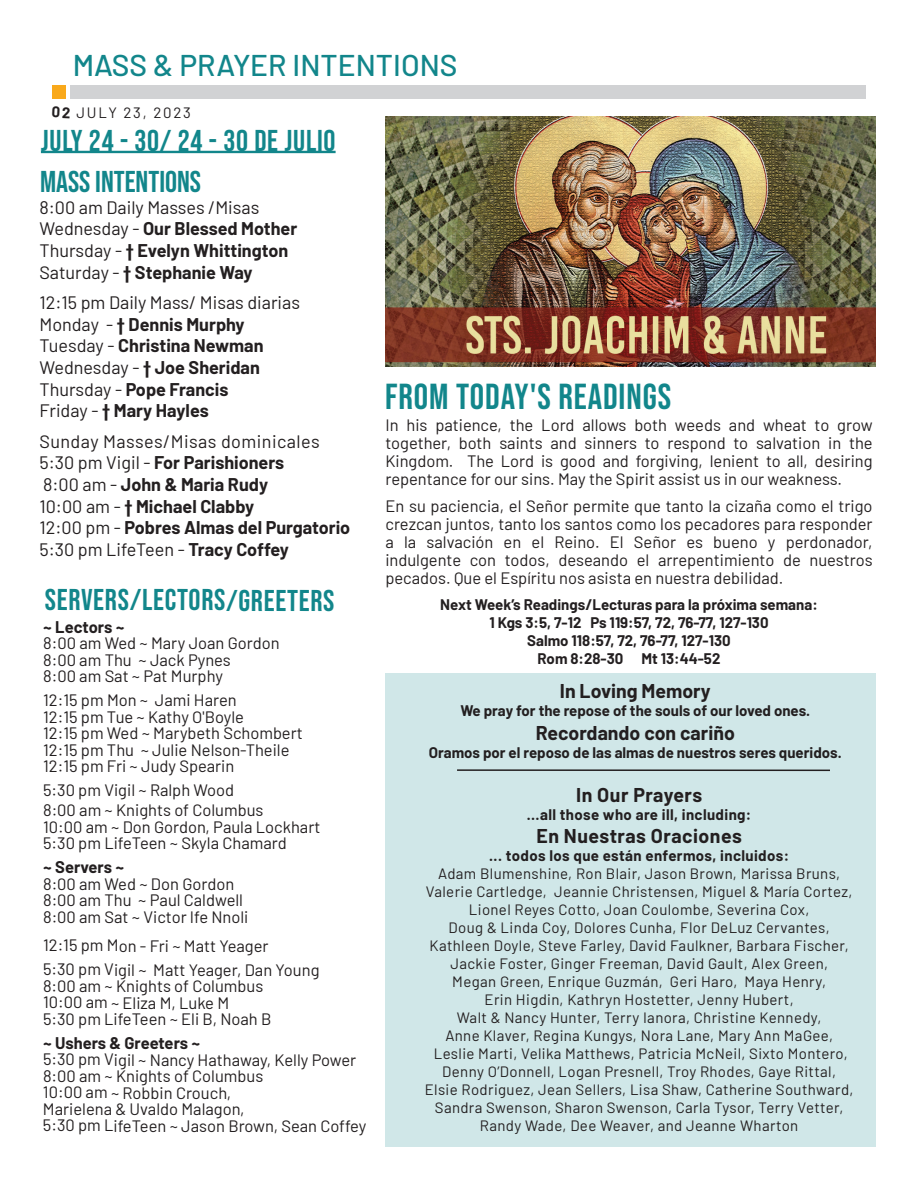
<style>
.page{position:relative;width:918px;height:1188px;background:#fff}
.page>*{position:absolute;margin:0;border:0;box-sizing:border-box;transform-origin:0 0}
.Header_1{font:36px "Bebas Neue";letter-spacing:.025em;color:#12868b}
.Header_1-2{font:30px "Bebas Neue";letter-spacing:.02em;color:#12868b}
.OliveGreen_pg_header{font:500 30px "Barlow";color:#12868b}
.Olive_Green_7c0e0cc0{font:30px "Bebas Neue";color:#12868b}
.Main_Body_Text{font:700 19.5px "Barlow";color:#231f20}
.Subheader_Secondary{font:700 19.5px "Barlow";letter-spacing:.025em;color:#231f20}
.Main_Body_Text-2{font:700 18px "Barlow";color:#231f20}
.Main_Body_Text-3{font:18px "Barlow";color:#231f20}
.Subheader_1{font:18px "Barlow";letter-spacing:.025em;color:#231f20}
.olive_green_sub_head{font:18px "Barlow";color:#231f20}
.Main_Body_Text-4{font:16.5px/18px "Barlow";color:#231f20;text-align:justify}
.Main_Body_Text-5{font:700 16.5px "Barlow";color:#231f20}
.Subheader_Secondary-2{font:15px/18px "Barlow";letter-spacing:.025em;color:#231f20;text-align:center}
.Main_Body_Text-6{font:700 15px "Barlow";color:#231f20}
.Subheader_Secondary-3{font:700 15px "Barlow";letter-spacing:.025em;color:#231f20}
.Page_Subhead_Even{font:15px "Barlow";letter-spacing:.12em;color:#231f20}
.s1{font-weight:400}
.s2{font-weight:700}
</style>
<div class="page">
<div style="left:385px;top:674px;width:491px;height:473px;background:#d0e7e8"></div>
<hr style="left:457px;top:769px;width:373px;height:2px;background:#231f20">
<div style="left:71px;top:85px;width:795px;height:14px;background:#d1d2d4"></div>
<div style="left:52px;top:85px;width:13px;height:14px;background:#f9a91b"></div>
<hr style="left:41px;top:151px;width:295px;height:2px;background:#12868b">
<img style="left:385px;top:116px;width:491px;height:250px">
<p class="OliveGreen_pg_header" style="left:73px;top:44px;width:386px">MASS &amp; PRAYER INTENTIONS</p>
<p class="Page_Subhead_Even" style="left:76px;top:101px;width:116px">JULY 23, 2023</p>
<p class="Header_1-2" style="left:41px;top:123px;width:296px">JULY 24 - 30/ 24 - 30 DE JULIO</p>
<p class="Olive_Green_7c0e0cc0" style="left:40px;top:165px;width:163px">MASS INTENTIONS</p>
<p class="olive_green_sub_head" style="left:40px;top:194px;width:221px">8:00 am Daily Masses /Misas</p>
<p class="Main_Body_Text-2" style="left:40px;top:216px;width:259px"><span class="s1">Wednesday -</span> Our Blessed Mother</p>
<p class="Main_Body_Text-2" style="left:40px;top:237px;width:250px"><span class="s1">Thursday -</span> † Evelyn Whittington</p>
<p class="Main_Body_Text-2" style="left:40px;top:259px;width:215px"><span class="s1">Saturday -</span> † Stephanie Way</p>
<p class="Main_Body_Text-3" style="left:40px;top:290px;width:262px">12:15 pm Daily Mass/ Misas diarias</p>
<p class="Main_Body_Text-2" style="left:40px;top:311px;width:207px"><span class="s1">Monday -</span> † Dennis Murphy</p>
<p class="Main_Body_Text-2" style="left:40px;top:333px;width:226px"><span class="s1">Tuesday -</span> Christina Newman</p>
<p class="Main_Body_Text-2" style="left:40px;top:354px;width:222px"><span class="s1">Wednesday -</span> † Joe Sheridan</p>
<p class="Main_Body_Text-2" style="left:40px;top:376px;width:191px"><span class="s1">Thursday -</span> Pope Francis</p>
<p class="Main_Body_Text-2" style="left:40px;top:397px;width:171px"><span class="s1">Friday -</span> † Mary Hayles</p>
<p class="Subheader_1" style="left:40px;top:428px;width:282px">Sunday Masses/Misas dominicales</p>
<p class="Main_Body_Text-2" style="left:40px;top:450px;width:246px"><span class="s1">5:30 pm Vigil -</span> For Parishioners</p>
<p class="Main_Body_Text-2" style="left:43px;top:471px;width:226px"><span class="s1">8:00 am -</span> John &amp; Maria Rudy</p>
<p class="Main_Body_Text-2" style="left:40px;top:493px;width:216px"><span class="s1">10:00 am -</span> † Michael Clabby</p>
<p class="Main_Body_Text-2" style="left:40px;top:514px;width:312px"><span class="s1">12:00 pm -</span> Pobres Almas del Purgatorio</p>
<p class="Main_Body_Text-3" style="left:40px;top:536px;width:251px">5:30 pm LifeTeen - <span class="s2">Tracy Coffey</span></p>
<p class="Header_1-2" style="left:45px;top:583px;width:291px">SERVERS/LECTORS/GREETERS</p>
<p class="Main_Body_Text-5" style="left:43px;top:615px;width:83px">~ Lectors ~</p>
<p class="Main_Body_Text-4" style="left:43px;top:633px;width:238px">8:00 am Wed ~ Mary Joan Gordon</p>
<p class="Main_Body_Text-4" style="left:43px;top:650px;width:189px">8:00 am Thu ~ Jack Pynes</p>
<p class="Main_Body_Text-4" style="left:43px;top:666px;width:181px">8:00 am Sat ~ Pat Murphy</p>
<p class="Main_Body_Text-4" style="left:43px;top:690px;width:195px">12:15 pm Mon ~ Jami Haren</p>
<p class="Main_Body_Text-4" style="left:43px;top:707px;width:202px">12:15 pm Tue ~ Kathy O'Boyle</p>
<p class="Main_Body_Text-4" style="left:43px;top:723px;width:261px">12:15 pm Wed ~ Marybeth Schombert</p>
<p class="Main_Body_Text-4" style="left:43px;top:740px;width:248px">12:15 pm Thu ~ Julie Nelson-Theile</p>
<p class="Main_Body_Text-4" style="left:43px;top:756px;width:193px">12:15 pm Fri ~ Judy Spearin</p>
<p class="Main_Body_Text-4" style="left:43px;top:780px;width:193px">5:30 pm Vigil ~ Ralph Wood</p>
<p class="Main_Body_Text-4" style="left:43px;top:800px;width:222px">8:00 am ~ Knights of Columbus</p>
<p class="Main_Body_Text-4" style="left:43px;top:817px;width:279px">10:00 am ~ Don Gordon, Paula Lockhart</p>
<p class="Main_Body_Text-4" style="left:43px;top:833px;width:245px">5:30 pm LifeTeen ~ Skyla Chamard</p>
<p class="Main_Body_Text-5" style="left:43px;top:855px;width:83px">~ Servers ~</p>
<p class="Main_Body_Text-4" style="left:43px;top:873px;width:193px">8:00 am Wed ~ Don Gordon</p>
<p class="Main_Body_Text-4" style="left:43px;top:890px;width:202px">8:00 am Thu ~ Paul Caldwell</p>
<p class="Main_Body_Text-4" style="left:43px;top:907px;width:207px">8:00 am Sat ~ Victor Ife Nnoli</p>
<p class="Main_Body_Text-4" style="left:43px;top:935px;width:227px">12:15 pm Mon - Fri ~ Matt Yeager</p>
<p class="Main_Body_Text-4" style="left:43px;top:959px;width:278px">5:30 pm Vigil ~ Matt Yeager, Dan Young</p>
<p class="Main_Body_Text-4" style="left:43px;top:976px;width:222px">8:00 am ~ Knights of Columbus</p>
<p class="Main_Body_Text-4" style="left:43px;top:992px;width:188px">10:00 am ~ Eliza M, Luke M</p>
<p class="Main_Body_Text-4" style="left:43px;top:1009px;width:230px">5:30 pm LifeTeen ~ Eli B, Noah B</p>
<p class="Main_Body_Text-5" style="left:43px;top:1031px;width:159px">~ Ushers &amp; Greeters ~</p>
<p class="Main_Body_Text-4" style="left:43px;top:1049px;width:315px">5:30 pm Vigil ~ Nancy Hathaway, Kelly Power</p>
<p class="Main_Body_Text-4" style="left:43px;top:1066px;width:222px">8:00 am ~ Knights of Columbus</p>
<p class="Main_Body_Text-4" style="left:43px;top:1082px;width:190px">10:00 am ~ Robbin Crouch,</p>
<p class="Main_Body_Text-4" style="left:43px;top:1099px;width:203px">Marielena &amp; Uvaldo Malagon,</p>
<p class="Main_Body_Text-4" style="left:43px;top:1115px;width:325px">5:30 pm LifeTeen ~ Jason Brown, Sean Coffey</p>
<p class="Header_1" style="left:385px;top:376px;width:287px">FROM TODAY'S READINGS</p>
<p class="Main_Body_Text-4" style="left:385px;top:415px;width:489px">In his patience, the Lord allows both weeds and wheat to grow together, both saints and sinners to respond to salvation in the Kingdom. The Lord is good and forgiving, lenient to all, desiring repentance for our sins. May the Spirit assist us in our weakness.</p>
<p class="Main_Body_Text-4" style="left:385px;top:496px;width:489px">En su paciencia, el Señor permite que tanto la cizaña como el trigo crezcan juntos, tanto los santos como los pecadores para responder a la salvación en el Reino. El Señor es bueno y perdonador, indulgente con todos, deseando el arrepentimiento de nuestros pecados. Que el Espíritu nos asista en nuestra debilidad.</p>
<p class="Main_Body_Text-6" style="left:440px;top:594px;width:379px">Next Week’s Readings/Lecturas para la próxima semana:</p>
<p class="Main_Body_Text-6" style="left:489px;top:612px;width:281px">1 Kgs 3:5, 7-12 Ps 119:57, 72, 76-77, 127-130</p>
<p class="Main_Body_Text-6" style="left:527px;top:629px;width:205px">Salmo 118:57, 72, 76-77, 127-130</p>
<p class="Main_Body_Text-6" style="left:538px;top:647px;width:184px">Rom 8:28-30 Mt 13:44-52</p>
<p class="Main_Body_Text" style="left:560px;top:677px;width:152px">In Loving Memory</p>
<p class="Main_Body_Text-6" style="left:460px;top:700px;width:351px">We pray for the repose of the souls of our loved ones.</p>
<p class="Main_Body_Text" style="left:536px;top:718px;width:201px">Recordando con cariño</p>
<p class="Main_Body_Text-6" style="left:429px;top:741px;width:415px">Oramos por el reposo de las almas de nuestros seres queridos.</p>
<p class="Subheader_Secondary" style="left:576px;top:781px;width:128px">In Our Prayers</p>
<p class="Subheader_Secondary-3" style="left:527px;top:804px;width:226px">…all those who are ill, including:</p>
<p class="Subheader_Secondary" style="left:537px;top:822px;width:207px">En Nuestras Oraciones</p>
<p class="Subheader_Secondary-3" style="left:489px;top:845px;width:301px">... todos los que están enfermos, incluidos:</p>
<p class="Subheader_Secondary-2" style="left:438px;top:864px;width:404px">Adam Blumenshine, Ron Blair, Jason Brown, Marissa Bruns,</p>
<p class="Subheader_Secondary-2" style="left:426px;top:882px;width:428px">Valerie Cartledge, Jeannie Christensen, Miguel &amp; María Cortez,<br>Lionel Reyes Cotto, Joan Coulombe, Severina Cox,</p>
<p class="Subheader_Secondary-2" style="left:430px;top:918px;width:421px">Doug &amp; Linda Coy, Dolores Cunha, Flor DeLuz Cervantes,<br>Kathleen Doyle, Steve Farley, David Faulkner, Barbara Fischer,<br>Jackie Foster, Ginger Freeman, David Gault, Alex Green,</p>
<p class="Subheader_Secondary-2" style="left:452px;top:972px;width:375px">Megan Green, Enrique Guzmán, Geri Haro, Maya Henry,</p>
<p class="Subheader_Secondary-2" style="left:485px;top:990px;width:311px">Erin Higdin, Kathryn Hostetter, Jenny Hubert,</p>
<p class="Subheader_Secondary-2" style="left:457px;top:1008px;width:366px">Walt &amp; Nancy Hunter, Terry Ianora, Christine Kennedy,</p>
<p class="Subheader_Secondary-2" style="left:445px;top:1026px;width:389px">Anne Klaver, Regina Kungys, Nora Lane, Mary Ann MaGee,</p>
<p class="Subheader_Secondary-2" style="left:434px;top:1044px;width:416px">Leslie Marti, Velika Matthews, Patricia McNeil, Sixto Montero,<br>Denny O’Donnell, Logan Presnell, Troy Rhodes, Gaye Rittal,</p>
<p class="Subheader_Secondary-2" style="left:425px;top:1080px;width:430px">Elsie Rodriguez, Jean Sellers, Lisa Shaw, Catherine Southward,<br>Sandra Swenson, Sharon Swenson, Carla Tysor, Terry Vetter,<br>Randy Wade, Dee Weaver, and Jeanne Wharton</p>
</div>
